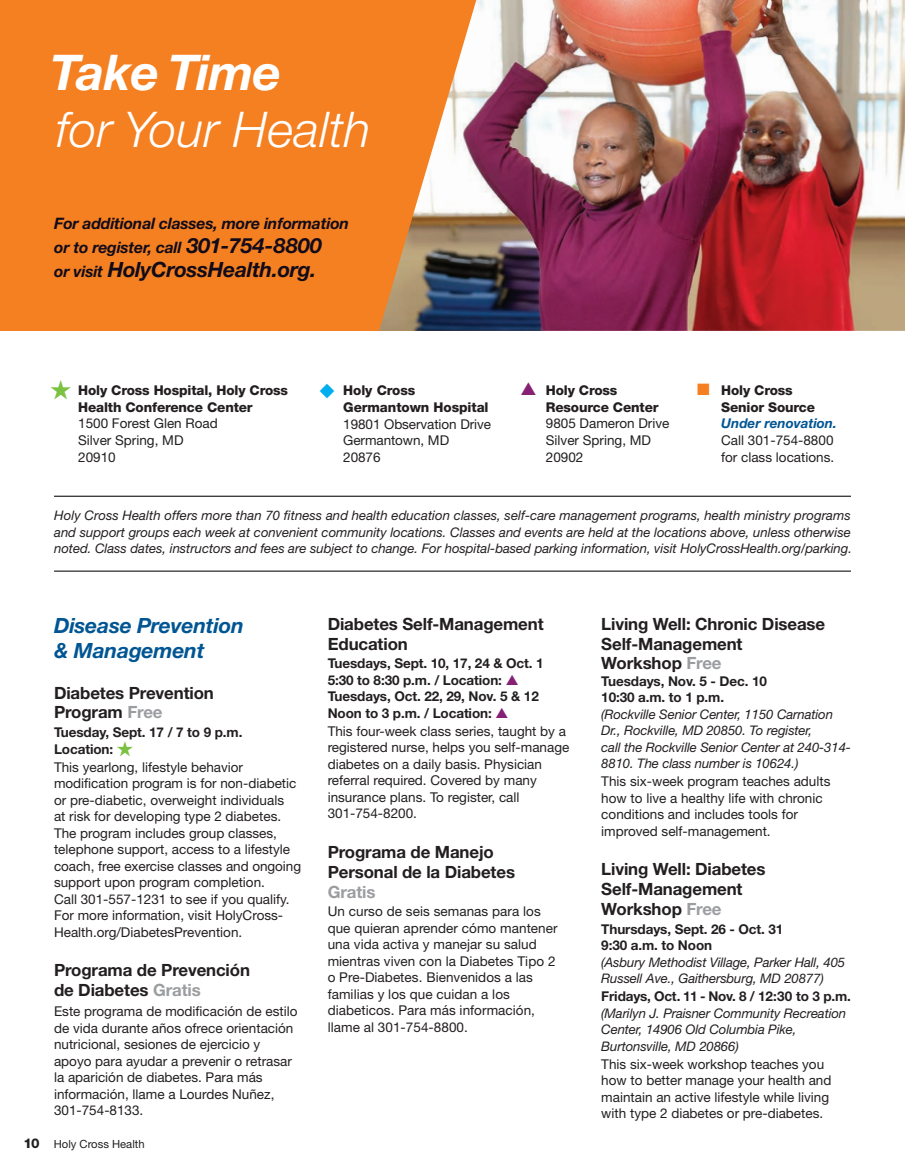
<style>
.page{position:relative;width:905px;height:1175px;background:#fff}
.page>*{position:absolute;margin:0;border:0;box-sizing:border-box;transform-origin:0 0}
.Feature_text_indente{font:italic 300 49.2px "Helvetica Neue";letter-spacing:.005em;color:#fff}
.Feature_text_indente-2{font:italic 700 49.2px "Helvetica Neue";letter-spacing:-.01em;color:#fff}
.navy_subheads{font:italic 700 21px/24.8px "Helvetica Neue";letter-spacing:-.01em;color:#005593}
.t1{font:italic 700 21px "Helvetica Neue";letter-spacing:-.01em;color:#120b19}
.Class_Name{font:700 16.8px/20px "Helvetica Neue";letter-spacing:-.01em;color:#231f20}
.Class_text{font:700 16.8px/20px "Helvetica Neue";letter-spacing:-.01em;color:#231f20}
.t2{font:italic 700 15.75px/24px "Helvetica Neue";letter-spacing:-.01em;color:#120b19}
.Class_text-2{font:13.5px/16.5px "Helvetica Neue";color:#231f20}
.Class_details_bold{font:700 13.5px/16.5px "Helvetica Neue";letter-spacing:-.01em;color:#231f20}
.Class_text-3{font:800 13.5px/16.8px "Helvetica Neue";letter-spacing:-.01em;color:#231f20}
.Class_details_italic{font:italic 13.2px/16.5px "Helvetica Neue";letter-spacing:-.01em;color:#231f20}
.Class_text-4{font:11.25px "Helvetica Neue";color:#231f20}
.s1{font-size:21px}
.s2{font-size:15.75px}
.s3{color:#7bc142}
.s4{font-weight:400}
.s5{color:#00aeef}
.s6{color:#862074}
.s7{color:#f58021}
.s8{font-weight:700;font-style:italic;color:#005593}
.s9{color:#9b9da0}
</style>
<div class="page">
<div style="left:0;top:0;width:543px;height:331px;background:#f58021"></div>
<img style="left:379px;top:0;width:525px;height:331px">
<hr style="left:54px;top:495px;width:796px;height:2px;background:#231f20">
<hr style="left:54px;top:570px;width:796px;height:2px;background:#231f20">
<p class="Feature_text_indente-2" style="left:50px;top:42px;width:232px">Take Time</p>
<p class="Feature_text_indente" style="left:56px;top:100px;width:316px">for Your Health</p>
<p class="t2" style="left:54px;top:211px;width:296px">For additional classes, more information or to register, call <span class="s1">301-754-8800</span></p>
<p class="t1" style="left:54px;top:256px;width:264px"><span class="s2">or visit</span> HolyCrossHealth.org.</p>
<p class="Class_text-3" style="left:78px;top:381px;width:211px;text-indent:-28px"><span class="s3">★</span> Holy Cross Hospital, Holy Cross<br>Health Conference Center<br><span class="s4">1500 Forest Glen Road</span></p>
<p class="Class_text-2" style="left:78px;top:432px;width:107px">Silver Spring, MD</p>
<p class="Class_text-2" style="left:78px;top:449px;width:39px">20910</p>
<p class="Class_text-3" style="left:343px;top:382px;width:149px;text-indent:-24px"><span class="s5">◆</span> Holy Cross<br>Germantown Hospital<br><span class="s4">19801 Observation Drive</span></p>
<p class="Class_text-2" style="left:343px;top:432px;width:107px">Germantown, MD</p>
<p class="Class_text-2" style="left:343px;top:449px;width:39px">20876</p>
<p class="Class_text-3" style="left:546px;top:381px;width:114px;text-indent:-26px"><span class="s6">▲</span> Holy Cross<br>Resource Center</p>
<p class="Class_text-2" style="left:546px;top:415px;width:125px">9805 Dameron Drive<br>Silver Spring, MD</p>
<p class="Class_text-2" style="left:546px;top:448px;width:39px">20902</p>
<p class="Class_text-3" style="left:721px;top:381px;width:95px;text-indent:-24px"><span class="s7">■</span> Holy Cross<br>Senior Source</p>
<p class="Class_text-2" style="left:721px;top:415px;width:117px"><span class="s8">Under renovation.<br></span>Call 301-754-8800 for class locations.</p>
<p class="Class_details_italic" style="left:54px;top:506px;width:799px;text-align:justify">Holy Cross Health offers more than 70 fitness and health education classes, self-care management programs, health ministry programs and support groups each week at convenient community locations. Classes and events are held at the locations above, unless otherwise noted. Class dates, instructors and fees are subject to change. For hospital-based parking information, visit HolyCrossHealth.org/parking.</p>
<p class="navy_subheads" style="left:54px;top:612px;width:191px">Disease Prevention &amp; Management</p>
<p class="Class_Name" style="left:54px;top:682px;width:161px">Diabetes Prevention<br>Program <span class="s9">Free</span></p>
<p class="Class_details_bold" style="left:54px;top:724px;width:190px">Tuesday, Sept. 17 / 7 to 9 p.m.<br>Location: <span class="s3">★</span></p>
<p class="Class_text-2" style="left:54px;top:758px;width:248px">This yearlong, lifestyle behavior modification program is for non-diabetic or pre-diabetic, overweight individuals<br>at risk for developing type 2 diabetes.<br>The program includes group classes, telephone support, access to a lifestyle coach, free exercise classes and ongoing support upon program completion.<br>Call 301-557-1231 to see if you qualify.<br>For more information, visit HolyCross-Health.org/DiabetesPrevention.</p>
<p class="Class_Name" style="left:54px;top:959px;width:197px">Programa de Prevención de Diabetes <span class="s9">Gratis</span></p>
<p class="Class_text-2" style="left:54px;top:1003px;width:245px">Este programa de modificación de estilo de vida durante años ofrece orientación nutricional, sesiones de ejercicio y apoyo para ayudar a prevenir o retrasar la aparición de diabetes. Para más información, llame a Lourdes Nuñez, 301-754-8133.</p>
<p class="Class_text-3" style="left:24px;top:1134px;width:18px">10</p>
<p class="Class_text-4" style="left:54px;top:1137px;width:92px">Holy Cross Health</p>
<p class="Class_Name" style="left:327px;top:613px;width:217px">Diabetes Self-Management<br>Education</p>
<p class="Class_details_bold" style="left:327px;top:655px;width:217px">Tuesdays, Sept. 10, 17, 24 &amp; Oct. 1<br>5:30 to 8:30 p.m. / Location: <span class="s6">▲</span></p>
<p class="Class_details_bold" style="left:327px;top:688px;width:213px">Tuesdays, Oct. 22, 29, Nov. 5 &amp; 12</p>
<p class="Class_details_bold" style="left:327px;top:704px;width:182px">Noon to 3 p.m. / Location: <span class="s6">▲</span></p>
<p class="Class_text-2" style="left:327px;top:722px;width:240px">This four-week class series, taught by a</p>
<p class="Class_text-2" style="left:327px;top:739px;width:243px">registered nurse, helps you self-manage diabetes on a daily basis. Physician referral required. Covered by many insurance plans. To register, call<br>301-754-8200.</p>
<p class="Class_Name" style="left:327px;top:841px;width:189px">Programa de Manejo<br>Personal de la Diabetes<br><span class="s9">Gratis</span></p>
<p class="Class_text-2" style="left:327px;top:903px;width:231px">Un curso de seis semanas para los que quieran aprender cómo mantener una vida activa y manejar su salud mientras viven con la Diabetes Tipo 2 o Pre-Diabetes. Bienvenidos a las familias y los que cuidan a los diabeticos. Para más información, llame al 301-754-8800.</p>
<p class="Class_text" style="left:601px;top:613px;width:225px">Living Well: Chronic Disease<br>Self-Management<br>Workshop <span class="s9">Free</span></p>
<p class="Class_details_bold" style="left:601px;top:672px;width:167px">Tuesdays, Nov. 5 - Dec. 10</p>
<p class="Class_details_bold" style="left:601px;top:689px;width:124px">10:30 a.m. to 1 p.m.</p>
<p class="Class_details_italic" style="left:601px;top:705px;width:251px">(Rockville Senior Center, 1150 Carnation Dr., Rockville, MD 20850. To register,<br>call the Rockville Senior Center at 240-314- 8810. The class number is 10624.)</p>
<p class="Class_text-2" style="left:601px;top:773px;width:231px">This six-week program teaches adults how to live a healthy life with chronic conditions and includes tools for improved self-management.</p>
<p class="Class_Name" style="left:601px;top:859px;width:166px">Living Well: Diabetes<br>Self-Management<br>Workshop <span class="s9">Free</span></p>
<p class="Class_details_bold" style="left:601px;top:920px;width:184px">Thursdays, Sept. 26 - Oct. 31</p>
<p class="Class_details_bold" style="left:601px;top:937px;width:112px">9:30 a.m. to Noon</p>
<p class="Class_details_italic" style="left:601px;top:953px;width:245px">(Asbury Methodist Village, Parker Hall, 405<br>Russell Ave., Gaithersburg, MD 20877)</p>
<p class="Class_details_bold" style="left:601px;top:988px;width:251px">Fridays, Oct. 11 - Nov. 8 / 12:30 to 3 p.m.</p>
<p class="Class_details_italic" style="left:601px;top:1004px;width:246px">(Marilyn J. Praisner Community Recreation<br>Center, 14906 Old Columbia Pike,<br>Burtonsville, MD 20866)</p>
<p class="Class_text-2" style="left:601px;top:1055px;width:232px">This six-week workshop teaches you how to better manage your health and maintain an active lifestyle while living with type 2 diabetes or pre-diabetes.</p>
</div>
